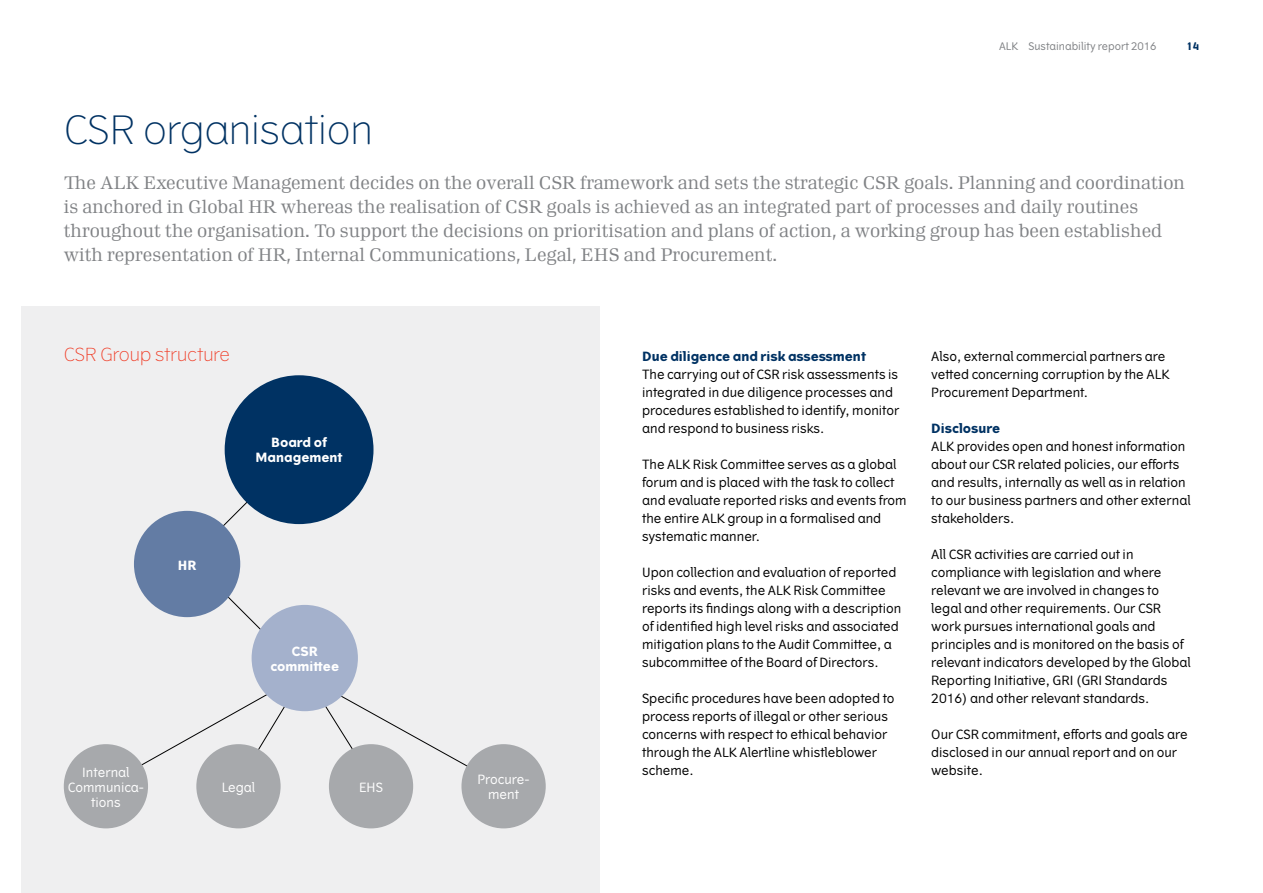
<style>
.page{position:relative;width:1263px;height:893px;background:#fff}
.page>*{position:absolute;margin:0;border:0;box-sizing:border-box;transform-origin:0 0}
.t1{font:300 39px "Vertigo";color:#003263}
.t2{font:18px/24px "Seven Serif";color:#808285}
.t3{font:300 18px "Vertigo";color:#ef3b25}
.t4{font:12.75px/18px "Vertigo";color:#000}
.t5{font:12.75px/15px "Vertigo";color:#fff;text-align:center}
.t6{font:700 12.75px "Vertigo";color:#003263}
.t7{font:700 12.75px/15px "Vertigo";color:#fff;text-align:center}
.t8{font:10.5px "Vertigo";color:#808285}
.t9{font:700 10.5px "Vertigo";color:#003263}
</style>
<div class="page">
<div style="left:21px;top:306px;width:579px;height:587px;background:#efeff0"></div>
<svg style="left:112px;top:674px;width:385px;height:114px"></svg>
<svg style="left:200px;top:488px;width:61px;height:63px"></svg>
<svg style="left:213px;top:583px;width:65px;height:62px"></svg>
<div style="left:225px;top:375px;width:148px;height:149px;background:#003263;border-radius:50%"></div>
<div style="left:252px;top:605px;width:106px;height:106px;background:#a4b1cc;border-radius:50%"></div>
<div style="left:134px;top:511px;width:106px;height:106px;background:#637ca4;border-radius:50%"></div>
<div style="left:461px;top:744px;width:85px;height:84px;background:#a7a9ac;border-radius:50%"></div>
<div style="left:329px;top:744px;width:84px;height:84px;background:#a7a9ac;border-radius:50%"></div>
<div style="left:196px;top:744px;width:85px;height:84px;background:#a7a9ac;border-radius:50%"></div>
<div style="left:64px;top:744px;width:84px;height:84px;background:#a7a9ac;border-radius:50%"></div>
<p class="t8" style="left:999px;top:41px;width:159px">ALK Sustainability report 2016</p>
<p class="t9" style="left:1186px;top:40px;width:14px">14</p>
<h1 class="t1" style="left:64px;top:107px;width:310px">CSR organisation</h1>
<p class="t2" style="left:64px;top:171px;width:1123px">The ALK Executive Management decides on the overall CSR framework and sets the strategic CSR goals. Planning and coordination is anchored in Global HR whereas the realisation of CSR goals is achieved as an integrated part of processes and daily routines throughout the organisation. To support the decisions on prioritisation and plans of action, a working group has been established with representation of HR, Internal Communications, Legal, EHS and Procurement.</p>
<h2 class="t3" style="left:64px;top:344px;width:168px">CSR Group structure</h2>
<p class="t7" style="left:256px;top:435px;width:89px">Board of<br>Management</p>
<p class="t7" style="left:178px;top:558px;width:20px">HR</p>
<p class="t7" style="left:270px;top:644px;width:70px">CSR committee</p>
<p class="t5" style="left:68px;top:765px;width:77px">Internal<br>Communica&shy;tions</p>
<p class="t5" style="left:222px;top:780px;width:35px">Legal</p>
<p class="t5" style="left:359px;top:780px;width:25px">EHS</p>
<p class="t5" style="left:478px;top:772px;width:54px">Procure&shy;ment</p>
<p class="t6" style="left:642px;top:349px;width:225px">Due diligence and risk assessment</p>
<p class="t4" style="left:642px;top:366px;width:259px">The carrying out of CSR risk assessments is integrated in due diligence processes and procedures established to identify, monitor and respond to business risks.</p>
<p class="t4" style="left:642px;top:456px;width:266px">The ALK Risk Committee serves as a global forum and is placed with the task to collect and evaluate reported risks and events from the entire ALK group in a formalised and systematic manner.</p>
<p class="t4" style="left:642px;top:564px;width:261px">Upon collection and evaluation of reported risks and events, the ALK Risk Committee reports its findings along with a description of identified high level risks and associated mitigation plans to the Audit Committee, a subcommittee of the Board of Directors.</p>
<p class="t4" style="left:642px;top:690px;width:254px">Specific procedures have been adopted to process reports of illegal or other serious concerns with respect to ethical behavior through the ALK Alertline whistleblower scheme.</p>
<p class="t4" style="left:931px;top:348px;width:240px">Also, external commercial partners are vetted concerning corruption by the ALK<br>Procurement Department.</p>
<p class="t6" style="left:931px;top:421px;width:70px">Disclosure</p>
<p class="t4" style="left:931px;top:438px;width:261px">ALK provides open and honest information about our CSR related policies, our efforts and results, internally as well as in relation to our business partners and other external stakeholders.</p>
<p class="t4" style="left:931px;top:546px;width:261px">All CSR activities are carried out in compliance with legislation and where relevant we are involved in changes to legal and other requirements. Our CSR work pursues international goals and principles and is monitored on the basis of relevant indicators developed by the Global Reporting Initiative, GRI (GRI Standards 2016) and other relevant standards.</p>
<p class="t4" style="left:931px;top:726px;width:258px">Our CSR commitment, efforts and goals are disclosed in our annual report and on our website.</p>
</div>
